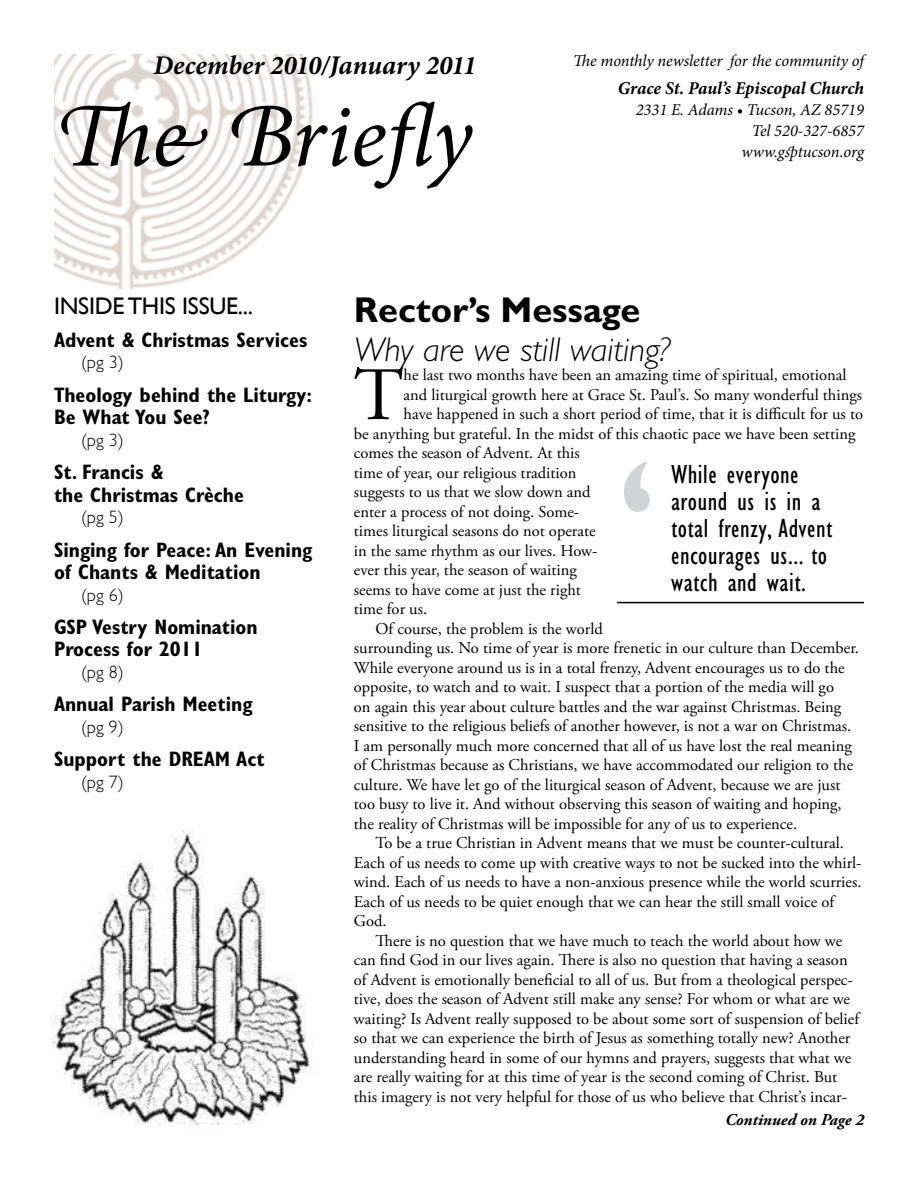
<style>
.page{position:relative;width:918px;height:1188px;background:#fff}
.page>*{position:absolute;margin:0;border:0;box-sizing:border-box;transform-origin:0 0}
.t1{font:condensed 218.25px "Gill Sans Std";color:#d1d3d4}
.t2{font:italic 90px "Minion Pro";color:#000}
.t3{font:75.3px "Adobe Garamond Pro";color:#000}
.t4{font:700 36px "Gill Sans Std";color:#000}
.t5{font:italic 300 34.5px "Gill Sans Std";color:#000}
.t6{font:condensed 27px/27px "Gill Sans Std";letter-spacing:.02em;color:#000}
.t7{font:italic 700 27px "Minion Pro";color:#000}
.t8{font:24px "Gill Sans";letter-spacing:-.01em;color:#000}
.t9{font:700 condensed 21px/22.5px "Gill Sans Std";color:#000}
.t10{font:300 18px "Gill Sans Std";color:#000}
.t11{font:italic 700 18px "Minion Pro";letter-spacing:-.005em;color:#000}
.t12{font:16.5px "Adobe Garamond Pro";color:#000}
.t13{font:italic 16.5px/21px "Minion Pro";letter-spacing:-.005em;color:#000;text-align:right}
.t14{font:italic 700 16.5px "Adobe Garamond Pro";color:#000}
</style>
<div class="page">
<img style="left:54px;top:54px;width:259px;height:235px">
<hr style="left:617px;top:602px;width:247px;height:1px;background:#000">
<img style="left:51px;top:831px;width:259px;height:295px">
<h3 class="t7" style="left:153px;top:46px;width:325px">December 2010/January 2011</h3>
<h2 class="t2" style="left:54px;top:75px;width:420px">The Briefly</h2>
<p class="t13" style="left:573px;top:50px;width:292px">The monthly newsletter for the community of</p>
<p class="t11" style="left:618px;top:75px;width:248px">Grace St. Paul’s Episcopal Church</p>
<p class="t13" style="left:636px;top:99px;width:230px">2331 E. Adams • Tucson, AZ 85719<br>Tel 520-327-6857 www.gsptucson.org</p>
<h3 class="t8" style="left:54px;top:292px;width:201px">INSIDE THIS ISSUE...</h3>
<p class="t9" style="left:54px;top:328px;width:255px">Advent &amp; Christmas Services</p>
<p class="t10" style="left:81px;top:352px;width:44px">(pg 3)</p>
<p class="t9" style="left:54px;top:383px;width:260px">Theology behind the Liturgy:<br>Be What You See?</p>
<p class="t10" style="left:81px;top:430px;width:44px">(pg 3)</p>
<p class="t9" style="left:54px;top:461px;width:191px">St. Francis &amp;<br>the Christmas Crèche</p>
<p class="t10" style="left:81px;top:507px;width:44px">(pg 5)</p>
<p class="t9" style="left:54px;top:538px;width:260px">Singing for Peace: An Evening of Chants &amp; Meditation</p>
<p class="t10" style="left:81px;top:585px;width:44px">(pg 6)</p>
<p class="t9" style="left:54px;top:616px;width:205px">GSP Vestry Nomination<br>Process for 2011</p>
<p class="t10" style="left:81px;top:662px;width:44px">(pg 8)</p>
<p class="t9" style="left:54px;top:693px;width:200px">Annual Parish Meeting</p>
<p class="t10" style="left:81px;top:717px;width:44px">(pg 9)</p>
<p class="t9" style="left:54px;top:748px;width:212px">Support the DREAM Act</p>
<p class="t10" style="left:81px;top:772px;width:44px">(pg 7)</p>
<h3 class="t4" style="left:354px;top:288px;width:288px">Rector’s Message</h3>
<h3 class="t5" style="left:354px;top:330px;width:317px">Why are we still waiting?</h3>
<h3 class="t3" style="left:354px;top:350px;width:51px">T</h3>
<p class="t12" style="left:404px;top:365px;width:444px">he last two months have been an amazing time of spiritual, emotional</p>
<p class="t12" style="left:404px;top:384px;width:460px">and liturgical growth here at Grace St. Paul’s. So many wonderful things</p>
<p class="t12" style="left:404px;top:404px;width:461px">have happened in such a short period of time, that it is difficult for us to</p>
<p class="t12" style="left:354px;top:423px;width:503px">be anything but grateful. In the midst of this chaotic pace we have been setting</p>
<p class="t12" style="left:354px;top:443px;width:227px">comes the season of Advent. At this</p>
<p class="t12" style="left:354px;top:462px;width:224px">time of year, our religious tradition</p>
<p class="t12" style="left:354px;top:482px;width:238px">suggests to us that we slow down and</p>
<p class="t12" style="left:354px;top:501px;width:227px">enter a process of not doing. Some-</p>
<p class="t12" style="left:354px;top:521px;width:243px">times liturgical seasons do not operate</p>
<p class="t12" style="left:354px;top:540px;width:245px">in the same rhythm as our lives. How-</p>
<p class="t12" style="left:354px;top:560px;width:224px">ever this year, the season of waiting</p>
<p class="t12" style="left:354px;top:579px;width:229px">seems to have come at just the right</p>
<p class="t12" style="left:354px;top:599px;width:75px">time for us.</p>
<p class="t12" style="left:376px;top:618px;width:229px">Of course, the problem is the world</p>
<p class="t12" style="left:354px;top:638px;width:507px">surrounding us. No time of year is more frenetic in our culture than December.</p>
<p class="t12" style="left:354px;top:657px;width:492px">While everyone around us is in a total frenzy, Advent encourages us to do the</p>
<p class="t12" style="left:354px;top:677px;width:482px">opposite, to watch and to wait. I suspect that a portion of the media will go</p>
<p class="t12" style="left:354px;top:696px;width:489px">on again this year about culture battles and the war against Christmas. Being</p>
<p class="t12" style="left:354px;top:716px;width:499px">sensitive to the religious beliefs of another however, is not a war on Christmas.</p>
<p class="t12" style="left:354px;top:735px;width:499px">I am personally much more concerned that all of us have lost the real meaning</p>
<p class="t12" style="left:354px;top:755px;width:501px">of Christmas because as Christians, we have accommodated our religion to the</p>
<p class="t12" style="left:354px;top:774px;width:488px">culture. We have let go of the liturgical season of Advent, because we are just</p>
<p class="t12" style="left:354px;top:794px;width:489px">too busy to live it. And without observing this season of waiting and hoping,</p>
<p class="t12" style="left:354px;top:813px;width:445px">the reality of Christmas will be impossible for any of us to experience.</p>
<p class="t12" style="left:376px;top:833px;width:470px">To be a true Christian in Advent means that we must be counter-cultural.</p>
<p class="t12" style="left:354px;top:852px;width:509px">Each of us needs to come up with creative ways to not be sucked into the whirl-</p>
<p class="t12" style="left:354px;top:872px;width:509px">wind. Each of us needs to have a non-anxious presence while the world scurries.</p>
<p class="t12" style="left:354px;top:892px;width:482px">Each of us needs to be quiet enough that we can hear the still small voice of</p>
<p class="t12" style="left:354px;top:911px;width:34px">God.</p>
<p class="t12" style="left:376px;top:931px;width:468px">There is no question that we have much to teach the world about how we</p>
<p class="t12" style="left:354px;top:950px;width:495px">can find God in our lives again. There is also no question that having a season</p>
<p class="t12" style="left:354px;top:970px;width:500px">of Advent is emotionally beneficial to all of us. But from a theological perspec-</p>
<p class="t12" style="left:354px;top:989px;width:498px">tive, does the season of Advent still make any sense? For whom or what are we</p>
<p class="t12" style="left:354px;top:1009px;width:507px">waiting? Is Advent really supposed to be about some sort of suspension of belief</p>
<p class="t12" style="left:354px;top:1028px;width:498px">so that we can experience the birth of Jesus as something totally new? Another</p>
<p class="t12" style="left:354px;top:1048px;width:499px">understanding heard in some of our hymns and prayers, suggests that what we</p>
<p class="t12" style="left:354px;top:1067px;width:485px">are really waiting for at this time of year is the second coming of Christ. But</p>
<p class="t12" style="left:354px;top:1087px;width:495px">this imagery is not very helpful for those of us who believe that Christ’s incar-</p>
<h1 class="t1" style="left:617px;top:420px;width:40px">‘</h1>
<h3 class="t6" style="left:671px;top:461px;width:163px">While everyone around us is in a total frenzy, Advent encourages us... to watch and wait.</h3>
<p class="t14" style="left:725px;top:1111px;width:140px">Continued on Page 2</p>
</div>
